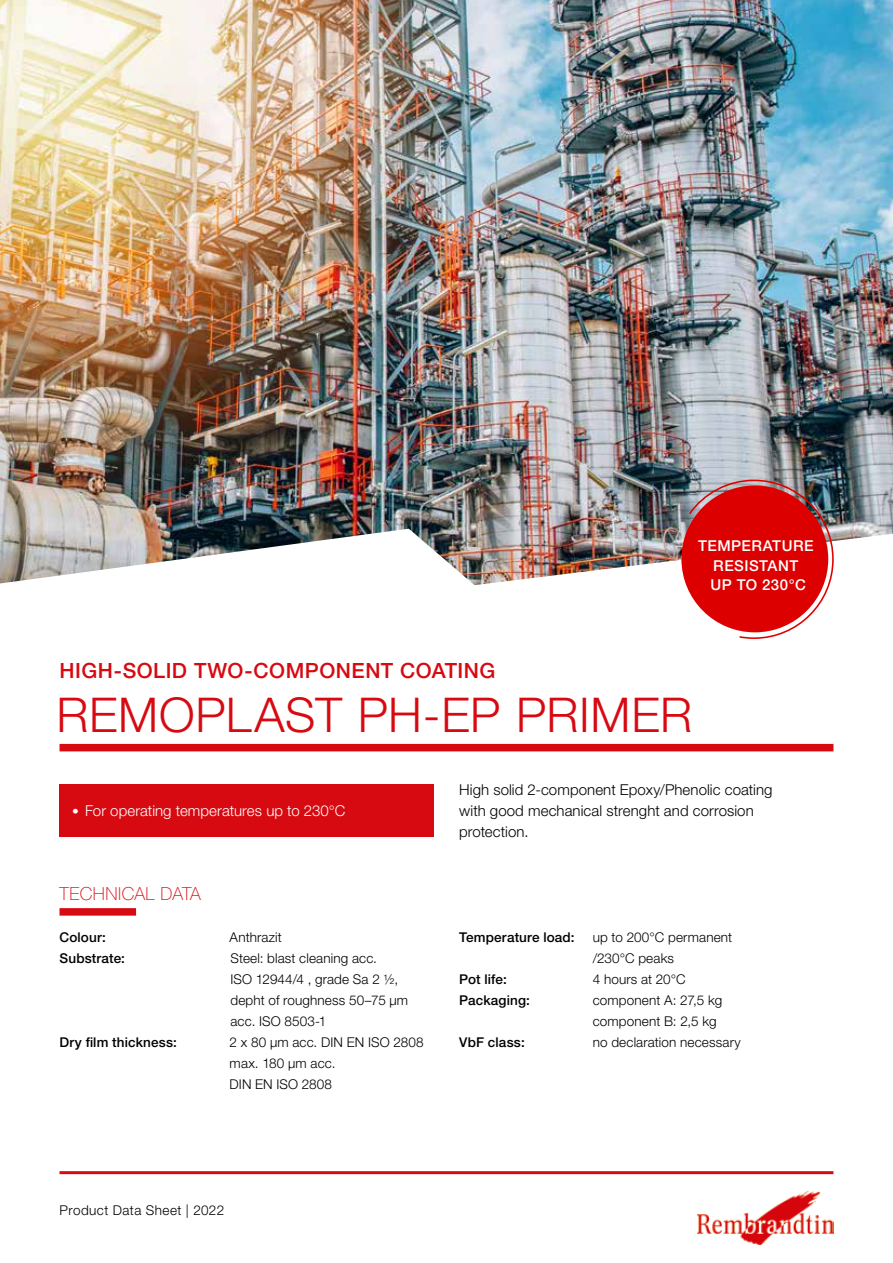
<style>
.page{position:relative;width:893px;height:1263px;background:#fff}
.page>*{position:absolute;margin:0;border:0;box-sizing:border-box;transform-origin:0 0}
.t1{font:300 48px "Helvetica Neue LTW1 G";letter-spacing:.01em;color:#d70911}
.t2{font:500 21px "Helvetica Neue LTW1 G";letter-spacing:.02em;color:#d70911}
.t3{font:100 18px "Helvetica Neue LTW1 G";letter-spacing:.025em;color:#d70911}
.t4{font:300 15px/21px "Helvetica Neue LTW1 G";letter-spacing:.005em;color:#000}
.t5{font:300 15px "Helvetica Neue LTW1 G";letter-spacing:.005em;color:#fff}
.t6{font:500 15px/19.5px "Helvetica Neue LTW1 G";letter-spacing:.035em;color:#fff;text-align:center}
.t7{font:300 13.5px/21px "Helvetica Neue LTW1 G";letter-spacing:.01em;color:#000}
.t8{font:500 13.5px "Helvetica Neue LTW1 G";letter-spacing:.01em;color:#000}
.t9{font:300 13.5px "Helvetica Neue LTW1 G";letter-spacing:.035em;color:#000}
.s1{font-family:"Helvetica Neue LT Pro";font-size:13.5px}
</style>
<div class="page">
<img style="left:0;top:0;width:893px;height:585px">
<hr style="left:60px;top:1171px;width:773px;height:3px;background:#d70911">
<img style="left:697px;top:1192px;width:136px;height:52px">
<div style="left:60px;top:784px;width:374px;height:53px;background:#d70911"></div>
<div style="left:60px;top:908px;width:76px;height:8px;background:#d70911"></div>
<div style="left:60px;top:744px;width:773px;height:7px;background:#d70911"></div>
<svg style="left:687px;top:479px;width:147px;height:160px;background:#d53536"></svg>
<p class="t6" style="left:698px;top:536px;width:117px">TEMPERATURE<br>RESISTANT<br>UP TO 230°C</p>
<h2 class="t2" style="left:60px;top:658px;width:437px">HIGH-SOLID TWO-COMPONENT COATING</h2>
<h1 class="t1" style="left:56px;top:685px;width:637px">REMOPLAST PH-EP PRIMER</h1>
<p class="t5" style="left:72px;top:801px;width:275px"><span class="s1">•</span> For operating temperatures up to 230°C</p>
<h3 class="t3" style="left:60px;top:882px;width:143px">TECHNICAL DATA</h3>
<p class="t8" style="left:60px;top:929px;width:48px">Colour:</p>
<p class="t7" style="left:230px;top:926px;width:54px">Anthrazit</p>
<p class="t8" style="left:60px;top:950px;width:67px">Substrate:</p>
<p class="t7" style="left:231px;top:947px;width:179px">Steel: blast cleaning acc.<br>ISO 12944/4 , grade Sa 2 ½, depht of roughness 50–75 μm acc. ISO 8503-1</p>
<p class="t8" style="left:60px;top:1034px;width:119px">Dry film thickness:</p>
<p class="t7" style="left:230px;top:1031px;width:196px">2 x 80 μm acc. DIN EN ISO 2808 max. 180 μm acc.<br>DIN EN ISO 2808</p>
<p class="t4" style="left:459px;top:779px;width:315px">High solid 2-component Epoxy/Phenolic coating with good mechanical strenght and corrosion protection.</p>
<p class="t8" style="left:459px;top:929px;width:117px">Temperature load:</p>
<p class="t7" style="left:593px;top:926px;width:141px">up to 200°C permanent /230°C peaks</p>
<p class="t8" style="left:459px;top:971px;width:49px">Pot life:</p>
<p class="t7" style="left:593px;top:968px;width:94px">4 hours at 20°C</p>
<p class="t8" style="left:459px;top:992px;width:72px">Packaging:</p>
<p class="t7" style="left:593px;top:989px;width:131px">component A: 27,5 kg component B: 2,5 kg</p>
<p class="t8" style="left:459px;top:1034px;width:67px">VbF class:</p>
<p class="t7" style="left:593px;top:1031px;width:150px">no declaration necessary</p>
<p class="t9" style="left:60px;top:1202px;width:166px">Product Data Sheet | 2022</p>
</div>
